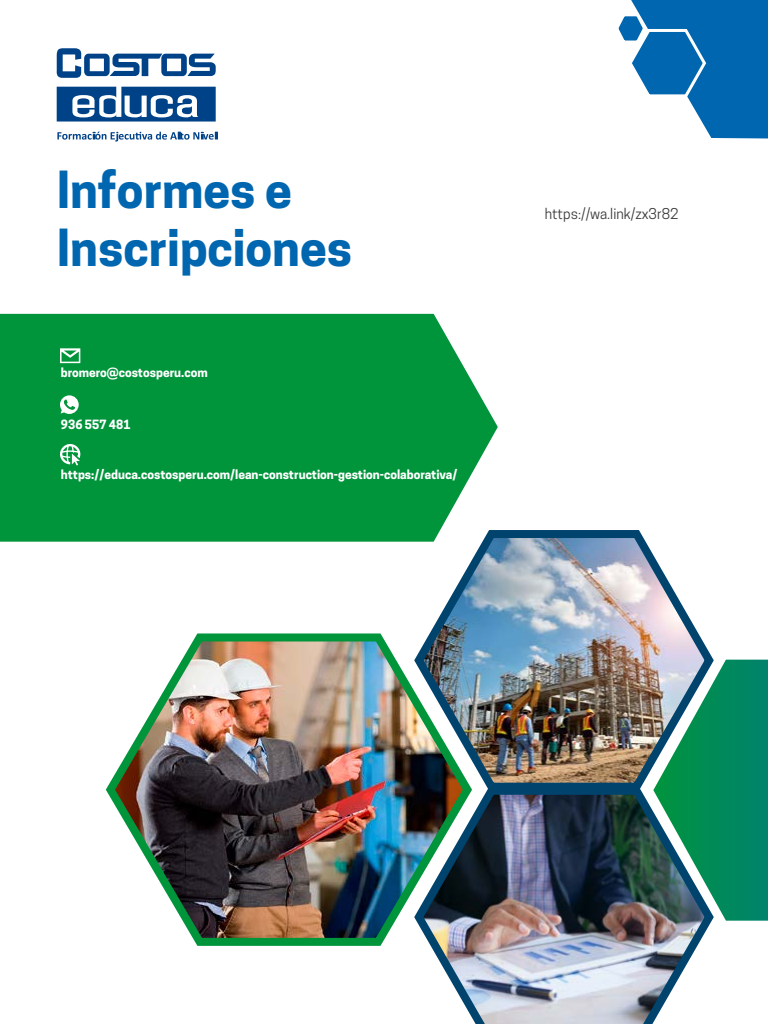
<style>
.page{position:relative;width:768px;height:1024px;background:#fff}
.page>*{position:absolute;margin:0;border:0;box-sizing:border-box;transform-origin:0 0}
.t1{font:700 48px/57.6px "Cooper Hewitt";color:#0066af}
.t2{font:14px "Cooper Hewitt";color:#3a3a3a}
.t3{font:700 12px "Cooper Hewitt";color:#fff}
</style>
<div class="page">
<svg style="left:57px;top:87px;width:159px;height:35px"></svg>
<svg style="left:57px;top:132px;width:161px;height:10px"></svg>
<svg style="left:56px;top:48px;width:160px;height:30px"></svg>
<div style="left:0;top:314px;width:498px;height:228px;background:#00943b"></div>
<svg style="left:60px;top:395px;width:19px;height:19px"></svg>
<svg style="left:618px;top:0;width:150px;height:138px"></svg>
<svg style="left:60px;top:348px;width:20px;height:15px"></svg>
<svg style="left:60px;top:444px;width:20px;height:22px"></svg>
<img style="left:105px;top:633px;width:305px;height:313px">
<img style="left:410px;top:523px;width:304px;height:257px">
<img style="left:410px;top:780px;width:302px;height:244px">
<svg style="left:653px;top:660px;width:115px;height:261px;background:#2d9074"></svg>
<h1 class="t1" style="left:57px;top:162px;width:297px">Informes e<br>Inscripciones</h1>
<p class="t3" style="left:61px;top:365px;width:148px">bromero@costosperu.com</p>
<p class="t3" style="left:61px;top:417px;width:71px">936 557 481</p>
<p class="t3" style="left:61px;top:467px;width:398px">https://educa.costosperu.com/lean-construction-gestion-colaborativa/</p>
<p class="t2" style="left:545px;top:206px;width:135px">https://wa.link/zx3r82</p>
</div>
